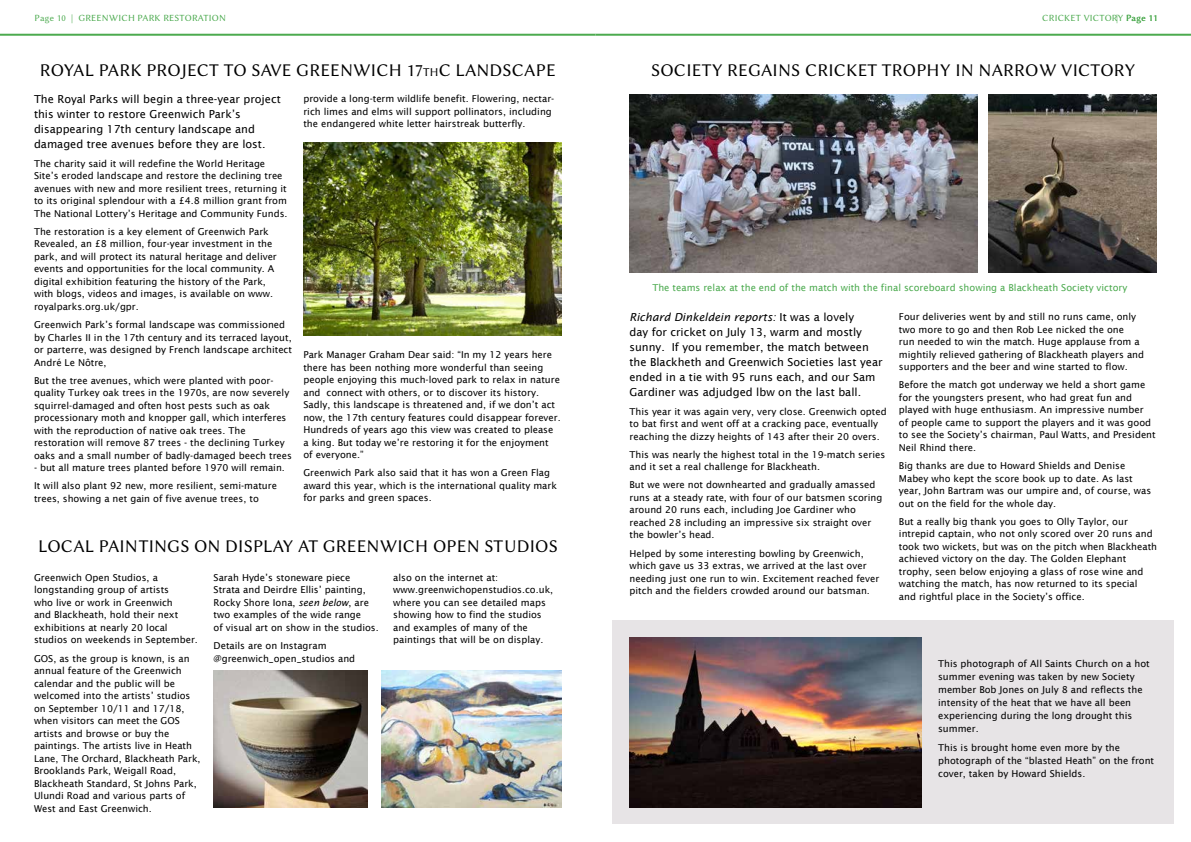
<style>
.page{position:relative;width:1191px;height:842px;background:#fff}
.page>*{position:absolute;margin:0;border:0;box-sizing:border-box;transform-origin:0 0}
.t1{font:18px "Lin Biolinum O";letter-spacing:.01em;color:#000}
.t2{font:11px/15px "Lucida Sans";color:#000}
.t3{font:9.5px/12.5px "Lucida Sans";color:#000}
.t4{font:9.5px "Lucida Sans";color:#4caa4f}
.t5{font:9.5px "Lin Biolinum O";letter-spacing:.02em;color:#4caa4f}
.s1{font-size:12px}
.s2{font-style:italic}
</style>
<div class="page">
<hr style="left:0;top:34px;width:595px;height:2px;background:#4caa4f">
<hr style="left:595px;top:34px;width:596px;height:2px;background:#4caa4f">
<div style="left:612px;top:620px;width:562px;height:203px;background:#e7e4e6"></div>
<img style="left:629px;top:95px;width:348px;height:178px">
<img style="left:988px;top:95px;width:169px;height:178px">
<img style="left:303px;top:143px;width:258px;height:193px">
<img style="left:214px;top:671px;width:153px;height:137px">
<img style="left:382px;top:671px;width:179px;height:137px">
<img style="left:629px;top:637px;width:293px;height:171px">
<p class="t5" style="left:34px;top:12px;width:193px">Page 10 | GREENWICH PARK RESTORATION</p>
<p class="t5" style="left:1116px;top:12px;width:3px">|</p>
<p class="t5" style="left:1042px;top:12px;width:117px">CRICKET VICTORY Page 11</p>
<h1 class="t1" style="left:40px;top:60px;width:517px">ROYAL PARK PROJECT TO SAVE GREENWICH 17<span class="s1">TH</span>C LANDSCAPE</h1>
<h1 class="t1" style="left:651px;top:60px;width:485px">SOCIETY REGAINS CRICKET TROPHY IN NARROW VICTORY</h1>
<p class="t3" style="left:303px;top:93px;width:252px">provide a long-term wildlife benefit. Flowering, nectar&shy;rich limes and elms will support pollinators, including the endangered white letter hairstreak butterfly.</p>
<p class="t2" style="left:34px;top:92px;width:248px">The Royal Parks will begin a three-year project this winter to restore Greenwich Park’s disappearing 17th century landscape and damaged tree avenues before they are lost.</p>
<p class="t3" style="left:34px;top:157px;width:255px">The charity said it will redefine the World Heritage Site’s eroded landscape and restore the declining tree avenues with new and more resilient trees, returning it to its original splendour with a £4.8 million grant from The National Lottery’s Heritage and Community Funds.</p>
<p class="t3" style="left:34px;top:225px;width:244px">The restoration is a key element of Greenwich Park Revealed, an £8 million, four-year investment in the park, and will protect its natural heritage and deliver events and opportunities for the local community. A digital exhibition featuring the history of the Park, with blogs, videos and images, is available on www. royalparks.org.uk/gpr.</p>
<p class="t3" style="left:34px;top:318px;width:259px">Greenwich Park’s formal landscape was commissioned by Charles II in the 17th century and its terraced layout, or parterre, was designed by French landscape architect André Le Nôtre,</p>
<p class="t3" style="left:34px;top:374px;width:259px">But the tree avenues, which were planted with poor&shy;quality Turkey oak trees in the 1970s, are now severely squirrel-damaged and often host pests such as oak processionary moth and knopper gall, which interferes with the reproduction of native oak trees. The restoration will remove 87 trees - the declining Turkey oaks and a small number of badly-damaged beech trees</p>
<p class="t3" style="left:34px;top:459px;width:252px;line-height:18.2px">- but all mature trees planted before 1970 will remain.<br>It will also plant 92 new, more resilient, semi-mature</p>
<p class="t3" style="left:34px;top:492px;width:226px">trees, showing a net gain of five avenue trees, to</p>
<p class="t4" style="left:652px;top:282px;width:476px">The teams relax at the end of the match with the final scoreboard showing a Blackheath Society victory</p>
<p class="t2" style="left:629px;top:310px;width:255px"><span class="s2">Richard Dinkeldein reports:</span> It was a lovely<br>day for cricket on July 13, warm and mostly sunny. If you remember, the match between the Blackheth and Greenwich Societies last year ended in a tie with 95 runs each, and our Sam Gardiner was adjudged lbw on the last ball.</p>
<p class="t3" style="left:629px;top:405px;width:259px">This year it was again very, very close. Greenwich opted to bat first and went off at a cracking pace, eventually reaching the dizzy heights of 143 after their 20 overs.</p>
<p class="t3" style="left:629px;top:448px;width:257px">This was nearly the highest total in the 19-match series and it set a real challenge for Blackheath.</p>
<p class="t3" style="left:629px;top:479px;width:254px">But we were not downhearted and gradually amassed runs at a steady rate, with four of our batsmen scoring around 20 runs each, including Joe Gardiner who reached 28 including an impressive six straight over the bowler’s head.</p>
<p class="t3" style="left:629px;top:547px;width:251px">Helped by some interesting bowling by Greenwich, which gave us 33 extras, we arrived at the last over needing just one run to win. Excitement reached fever pitch and the fielders crowded around our batsman.</p>
<p class="t3" style="left:899px;top:311px;width:247px">Four deliveries went by and still no runs came, only two more to go and then Rob Lee nicked the one<br>run needed to win the match. Huge applause from a mightily relieved gathering of Blackheath players and supporters and the beer and wine started to flow.</p>
<p class="t3" style="left:899px;top:379px;width:258px">Before the match got underway we held a short game for the youngsters present, who had great fun and played with huge enthusiasm. An impressive number<br>of people came to support the players and it was good to see the Society’s chairman, Paul Watts, and President Neil Rhind there.</p>
<p class="t3" style="left:899px;top:459px;width:254px">Big thanks are due to Howard Shields and Denise Mabey who kept the score book up to date. As last year, John Bartram was our umpire and, of course, was out on the field for the whole day.</p>
<p class="t3" style="left:899px;top:515px;width:260px">But a really big thank you goes to Olly Taylor, our intrepid captain, who not only scored over 20 runs and took two wickets, but was on the pitch when Blackheath achieved victory on the day. The Golden Elephant trophy, seen below enjoying a glass of rose wine and watching the match, has now returned to its special<br>and rightful place in the Society’s office.</p>
<p class="t3" style="left:303px;top:348px;width:259px">Park Manager Graham Dear said: “In my 12 years here there has been nothing more wonderful than seeing people enjoying this much-loved park to relax in nature and connect with others, or to discover its history.<br>Sadly, this landscape is threatened and, if we don’t act now, the 17th century features could disappear forever.<br>Hundreds of years ago this view was created to please a king. But today we’re restoring it for the enjoyment<br>of everyone.”</p>
<p class="t3" style="left:303px;top:467px;width:255px">Greenwich Park also said that it has won a Green Flag award this year, which is the international quality mark for parks and green spaces.</p>
<h1 class="t1" style="left:38px;top:536px;width:521px">LOCAL PAINTINGS ON DISPLAY AT GREENWICH OPEN STUDIOS</h1>
<p class="t3" style="left:34px;top:571px;width:165px">Greenwich Open Studios, a longstanding group of artists<br>who live or work in Greenwich<br>and Blackheath, hold their next exhibitions at nearly 20 local studios on weekends in September.</p>
<p class="t3" style="left:34px;top:652px;width:168px">GOS, as the group is known, is an annual feature of the Greenwich calendar and the public will be welcomed into the artists’ studios on September 10/11 and 17/18, when visitors can meet the GOS artists and browse or buy the paintings. The artists live in Heath<br>Lane, The Orchard, Blackheath Park,<br>Brooklands Park, Weigall Road,<br>Blackheath Standard, St Johns Park,<br>Ulundi Road and various parts of<br>West and East Greenwich.</p>
<p class="t3" style="left:938px;top:657px;width:213px;line-height:13px">This photograph of All Saints Church on a hot summer evening was taken by new Society member Bob Jones on July 8 and reflects the intensity of the heat that we have all been experiencing during the long drought this summer.</p>
<p class="t3" style="left:214px;top:571px;width:167px">Sarah Hyde’s stoneware piece<br>Strata and Deirdre Ellis’ painting,<br>Rocky Shore Iona, <span class="s2">seen below</span>, are two examples of the wide range<br>of visual art on show in the studios.</p>
<p class="t3" style="left:214px;top:639px;width:143px">Details are on Instagram @greenwich_open_studios and</p>
<p class="t3" style="left:393px;top:571px;width:161px">also on the internet at: www.greenwichopenstudios.co.uk, where you can see detailed maps showing how to find the studios and examples of many of the paintings that will be on display.</p>
<p class="t3" style="left:938px;top:741px;width:217px;line-height:13px">This is brought home even more by the photograph of the “blasted Heath” on the front cover, taken by Howard Shields.</p>
</div>
